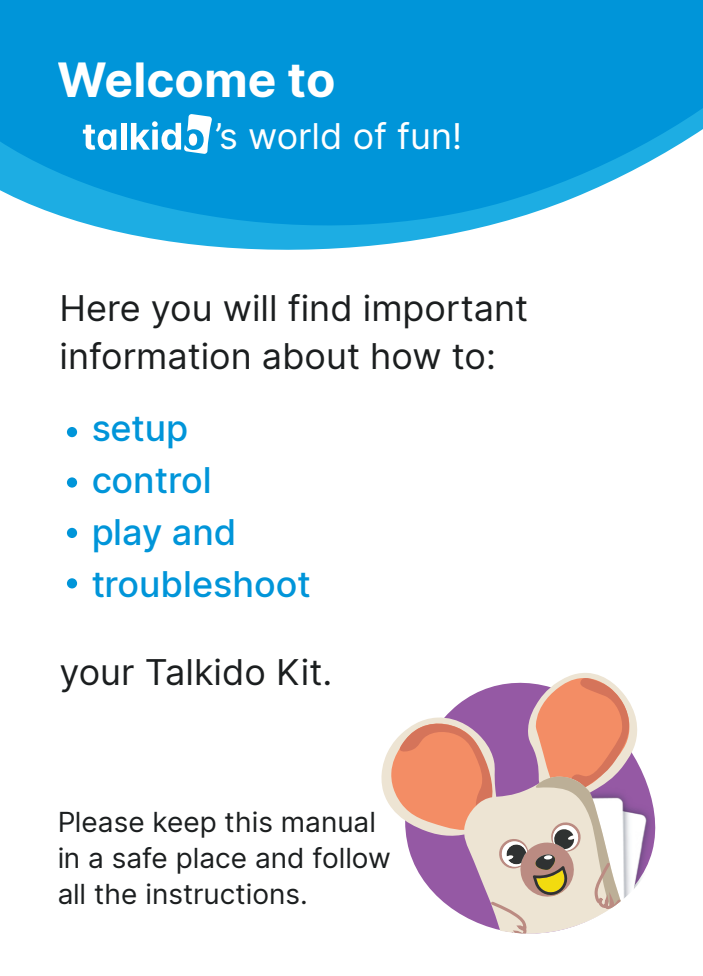
<style>
.page{position:relative;width:703px;height:976px;background:#fff}
.page>*{position:absolute;margin:0;border:0;box-sizing:border-box;transform-origin:0 0}
.t1{font:700 48px "Inter";color:#fff}
.t2{font:36px/48px "Inter";color:#1b1e1f}
.t3{font:500 36px/52px "Inter";color:#0095d9}
.t4{font:36px "Inter";color:#fff}
.t5{font:28px/36px "Inter";color:#1b1e1f}
.s1{color:#0095d9}
</style>
<div class="page">
<svg style="left:91px;top:225px;width:399px;height:25px;fill:#1dade3"></svg>
<svg style="left:0;top:0;width:703px;height:225px;background:#139edc"></svg>
<div style="left:121px;top:123px;width:5px;height:26px;background:#fff"></div>
<svg style="left:131px;top:114px;width:81px;height:40px"></svg>
<div style="left:189px;top:133px;width:8px;height:13px;background:#fff;border-radius:50%"></div>
<svg style="left:83px;top:125px;width:33px;height:25px"></svg>
<img style="left:639px;top:785px;width:17px;height:98px">
<svg style="left:381px;top:673px;width:258px;height:260px"></svg>
<div style="left:67px;top:427px;width:10px;height:10px;background:#0095d9;border-radius:50%"></div>
<div style="left:67px;top:477px;width:10px;height:10px;background:#0095d9;border-radius:50%"></div>
<div style="left:67px;top:527px;width:10px;height:11px;background:#0095d9;border-radius:50%"></div>
<div style="left:67px;top:578px;width:10px;height:10px;background:#0095d9;border-radius:50%"></div>
<h1 class="t1" style="left:58px;top:44px;width:279px">Welcome to</h1>
<p class="t4" style="left:194px;top:110px;width:270px"><span class="s1">o</span>’s world of fun!</p>
<p class="t2" style="left:59px;top:283px;width:470px">Here you will find important information about how to:</p>
<p class="t3" style="left:91px;top:401px;width:221px">setup control<br>play and troubleshoot</p>
<p class="t2" style="left:59px;top:646px;width:274px">your Talkido Kit.</p>
<p class="t5" style="left:57px;top:802px;width:335px">Please keep this manual in a safe place and follow all the instructions.</p>
</div>
